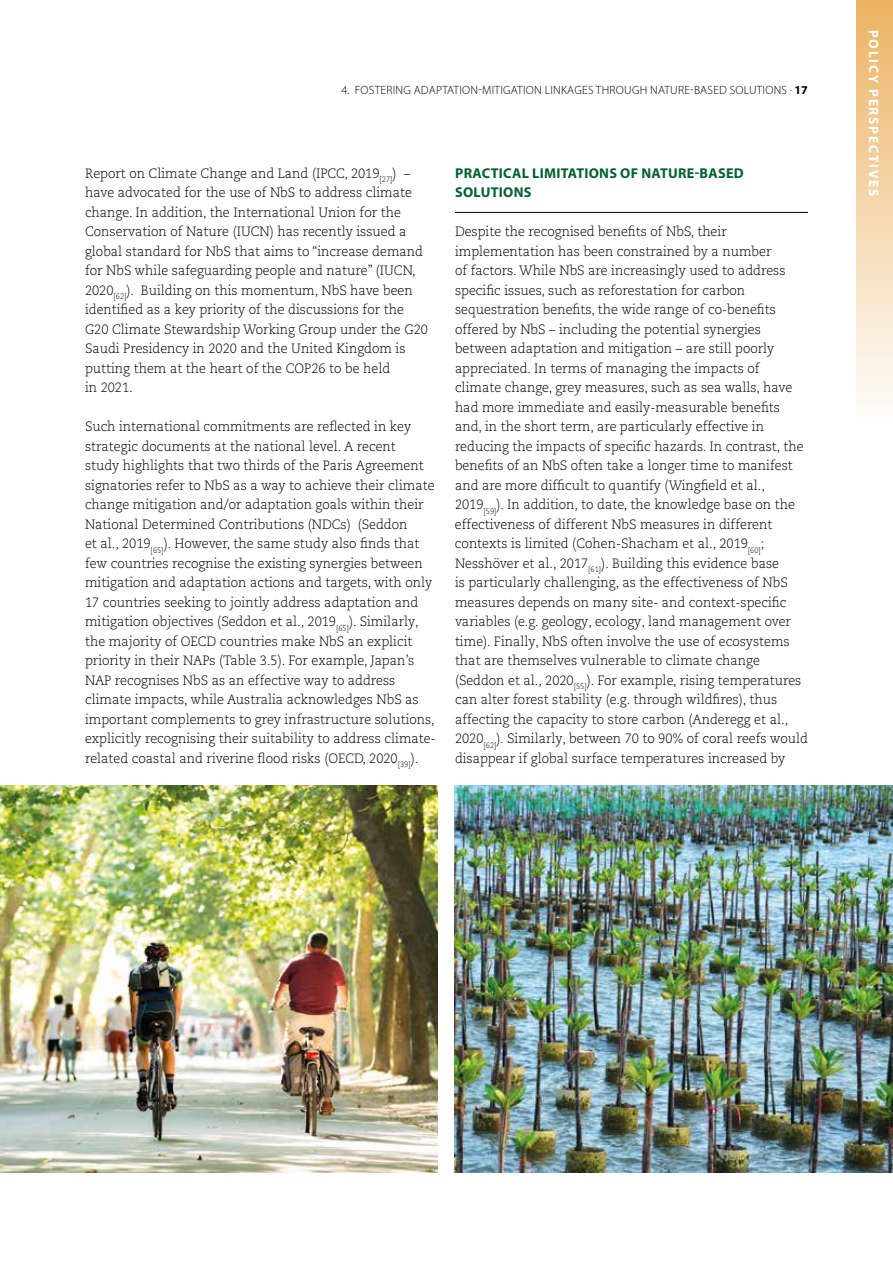
<style>
.page{position:relative;width:893px;height:1263px;background:#fff}
.page>*{position:absolute;margin:0;border:0;box-sizing:border-box;transform-origin:0 0}
.t1{font:700 14.25px/19.5px "Myriad Pro";letter-spacing:.02em;color:#006130}
.t2{font:300 13.5px/19.5px "Caecilia LT Pro 45";color:#000;scale:.95 1}
.t3{font:700 13.5px "Myriad Pro";letter-spacing:.13em;color:#fff}
.t4{font:300 12px "Myriad Pro";letter-spacing:.02em;color:#000}
.s1{font-weight:700}
.s2{font-family:"Caecilia LT Pro 46";font-style:italic}
</style>
<div class="page">
<div style="left:856px;top:0;width:37px;height:424px;background:linear-gradient(to bottom,#ecb263,#fefefd)"></div>
<hr style="left:455px;top:212px;width:353px;height:1px;background:#000">
<img style="left:455px;top:786px;width:438px;height:386px">
<img style="left:0;top:786px;width:438px;height:386px">
<p class="t4" style="left:342px;top:83px;width:468px">4. FOSTERING ADAPTATION-MITIGATION LINKAGES THROUGH NATURE-BASED SOLUTIONS . <span class="s1">17</span></p>
<p class="t2" style="left:85px;top:163px;width:362px">Report on Climate Change and Land (IPCC, 2019<sub>[27]</sub>) – have advocated for the use of NbS to address climate change. In addition, the International Union for the Conservation of Nature (IUCN) has recently issued a global standard for NbS that aims to “increase demand for NbS while safeguarding people and nature” (IUCN, 2020<sub>[62]</sub>). Building on this momentum, NbS have been identified as a key priority of the discussions for the G20 Climate Stewardship Working Group under the G20<br>Saudi Presidency in 2020 and the United Kingdom is putting them at the heart of the COP26 to be held<br>in 2021.</p>
<p class="t2" style="left:85px;top:417px;width:371px">Such international commitments are reflected in key strategic documents at the national level. A recent<br>study highlights that two thirds of the Paris Agreement signatories refer to NbS as a way to achieve their climate change mitigation and/or adaptation goals within their National Determined Contributions (NDCs) (Seddon<br>et al., 2019<sub>[65]</sub>). However, the same study also finds that few countries recognise the existing synergies between mitigation and adaptation actions and targets, with only 17 countries seeking to jointly address adaptation and mitigation objectives (Seddon et al., 2019<sub>[65]</sub>). Similarly, the majority of OECD countries make NbS an explicit priority in their NAPs (Table 3.5). For example, Japan’s NAP recognises NbS as an effective way to address climate impacts, while Australia acknowledges NbS as important complements to grey infrastructure solutions, explicitly recognising their suitability to address climate&shy;related coastal and riverine flood risks (OECD, 2020<sub>[39]</sub>).</p>
<p class="t1" style="left:455px;top:163px;width:290px">PRACTICAL LIMITATIONS OF NATURE-BASED<br>SOLUTIONS</p>
<p class="t2" style="left:455px;top:222px;width:373px">Despite the recognised benefits of NbS, their implementation has been constrained by a number<br>of factors. While NbS are increasingly used to address specific issues, such as reforestation for carbon sequestration benefits, the wide range of co-benefits offered by NbS – including the potential synergies between adaptation and mitigation – are still poorly appreciated. In terms of managing the impacts of climate change, grey measures, such as sea walls, have had more immediate and easily-measurable benefits and, in the short term, are particularly effective in reducing the impacts of specific hazards. In contrast, the benefits of an NbS often take a longer time to manifest and are more difficult to quantify (Wingfield et al., 2019<sub>[59]</sub>). In addition, to date, the knowledge base on the effectiveness of different NbS measures in different contexts is limited (Cohen-Shacham et al., 2019<sub>[60]</sub>; Nesshöver et al., 2017<sub>[61]</sub>). Building this evidence base<br>is particularly challenging, as the effectiveness of NbS measures depends on many site- and context-specific variables (e.g. geology, ecology, land management over time). Finally, NbS often involve the use of ecosystems that are themselves vulnerable to climate change (Seddon et al., 2020<sub>[55]</sub>). For example, rising temperatures can alter forest stability (e.g. through wildfires), thus affecting the capacity to store carbon (Anderegg et al., 2020<sub>[62]</sub>)<span class="s2">.</span> Similarly, between 70 to 90% of coral reefs would disappear if global surface temperatures increased by</p>
<p class="t3" style="left:883px;top:30px;width:168px;rotate:90deg">POLICY PERSPECTIVES</p>
</div>
